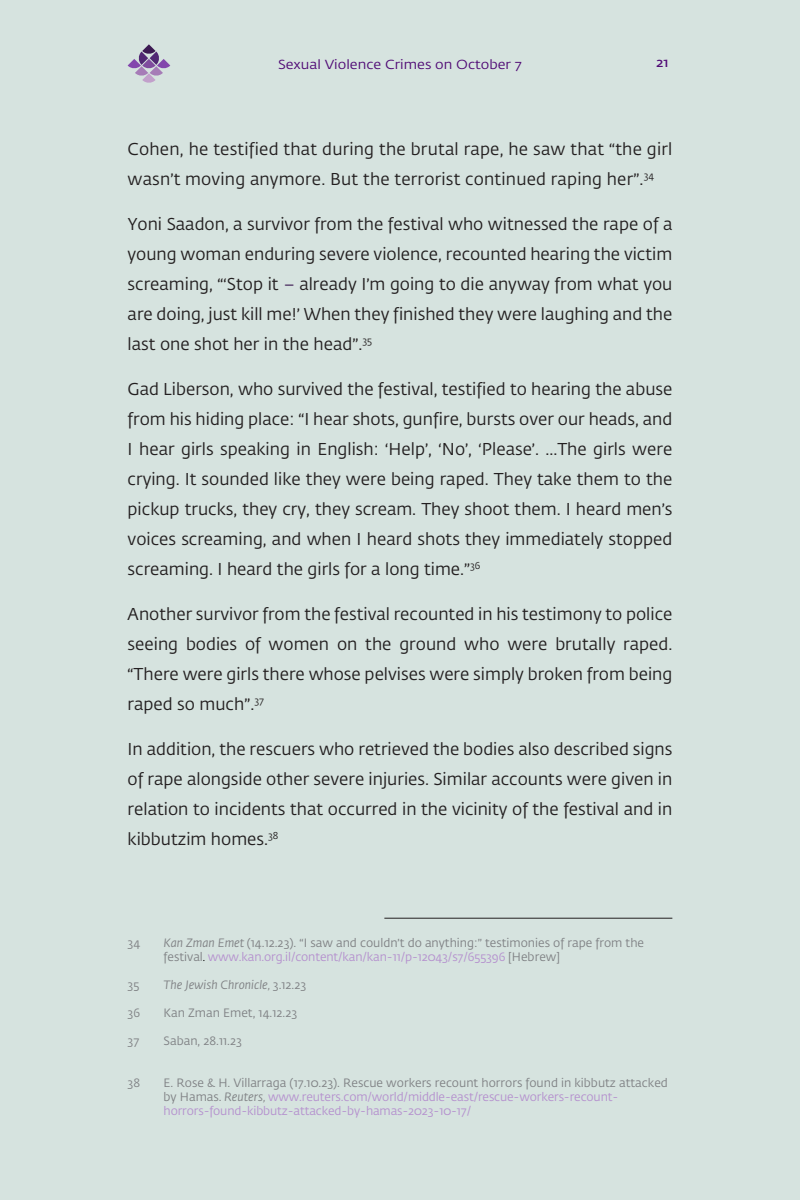
<style>
.page{position:relative;width:800px;height:1200px;background:#d6e3df}
.page>*{position:absolute;margin:0;border:0;box-sizing:border-box;transform-origin:0 0}
.t1{font:17px/30px "Fedra Sans H+L";color:#231f20;text-align:justify}
.t2{font:13px "Fedra Sans H+L";color:#510c76;scale:1.1 1}
.t3{font:600 13px "Fedra Sans H+L";color:#510c76;scale:1.1 1}
.t4{font:12px "Fedra Sans H+L";color:#808285}
.t5{font:12px "Fedra Sans H+L";letter-spacing:-.01em;color:#b591ce}
.t6{font:italic 12px "Fedra Sans H+L";color:#808285}
.t7{font:10px "Adobe Hebrew";color:#000}
.t8{font:9.9px "Fedra Sans H+L";color:#231f20}
.s1{font-size:17px}
.s2{color:#3c1a52}
.s3{font-style:italic}
.s4{color:#808285}
.s5{font-style:normal}
.s6{font-style:italic;color:#808285}
</style>
<div class="page">
<svg style="left:128px;top:44px;width:42px;height:39px"></svg>
<hr style="left:384px;top:918px;width:288px;height:1px;background:#231f20">
<p class="t2" style="left:278px;top:57px;width:223px">Sexual Violence Crimes on October 7</p>
<p class="t3" style="left:656px;top:55px;width:13px">21</p>
<p class="t1" style="left:128px;top:135px;width:546px">Cohen, he testified that during the brutal rape, he saw that “the girl</p>
<p class="t8" style="left:640px;top:170px;width:16px"><span class="s1">.</span>34</p>
<p class="t1" style="left:128px;top:165px;width:513px">wasn t’ moving anymore. But the terrorist continued raping her“</p>
<p class="t1" style="left:128px;top:210px;width:546px">Yoni Saadon a, survivor from the festival who witnessed the rape of a young woman enduring severe violence, recounted hearing the victim screaming, “‘Stop it <span class="s2">–</span> already m’ I going to die anyway from what you are doing, just kill me!’ When they finished they were laughing and the</p>
<p class="t8" style="left:358px;top:335px;width:15px"><span class="s1">.</span>35</p>
<p class="t1" style="left:128px;top:330px;width:232px">last one shot her in the head“</p>
<p class="t1" style="left:128px;top:375px;width:546px">Gad Liberson, who survived the festival, testified to hearing the abuse from his hiding place I“: hear shots, gunfire, bursts over our heads, and I hear girls speaking in English: ‘Help ,’ ‘No ,’ ‘Please .’ ...The girls were crying It. sounded like they were being raped. They take them to the pickup trucks, they cry, they scream. They shoot them I. heard men s’ voices screaming, and when I heard shots they immediately stopped</p>
<p class="t8" style="left:470px;top:560px;width:12px">36</p>
<p class="t1" style="left:128px;top:555px;width:344px">screaming I. heard the girls for a long time “.</p>
<p class="t1" style="left:128px;top:600px;width:546px;text-align:right">Another survivor from the festival recounted in his testimony to police raped.</p>
<p class="t1" style="left:128px;top:630px;width:546px;text-align:left">seeing<br>“There were girls there whose pelvises were simply broken from being raped so much .״</p>
<p class="t1" style="left:186px;top:630px;width:53px">bodies</p>
<p class="t1" style="left:245px;top:630px;width:17px">of</p>
<p class="t1" style="left:365px;top:630px;width:28px">the</p>
<p class="t1" style="left:399px;top:630px;width:58px">ground</p>
<p class="t1" style="left:464px;top:630px;width:37px">who</p>
<p class="t1" style="left:555px;top:630px;width:62px">brutally</p>
<p class="t1" style="left:269px;top:630px;width:62px">women</p>
<p class="t1" style="left:337px;top:630px;width:22px">on</p>
<p class="t1" style="left:507px;top:630px;width:42px">were</p>
<p class="t8" style="left:254px;top:695px;width:11px">37</p>
<p class="t1" style="left:128px;top:735px;width:546px">In addition, the rescuers who retrieved the bodies also described signs of rape alongside other severe injuries. Similar accounts were given in relation to incidents that occurred in the vicinity of the festival and in</p>
<p class="t8" style="left:264px;top:830px;width:16px"><span class="s1">.</span>38</p>
<p class="t1" style="left:128px;top:825px;width:138px">kibbutzim homes</p>
<p class="t4" style="left:128px;top:936px;width:14px">34</p>
<p class="t4" style="left:128px;top:978px;width:13px">35</p>
<p class="t4" style="left:164px;top:936px;width:482px"><span class="s3">Kan Zman Emet</span> (14.12.23 “.) I saw and couldn t’ do anything:” testimonies of rape from the</p>
<p class="t5" style="left:164px;top:950px;width:398px"><span class="s4">festival</span> www.kan.org /i l. content/kan/kan-11/p-12043/s7/655396 <span class="s4">[Hebrew[</span></p>
<p class="t7" style="left:203px;top:951px;width:4px">.</p>
<p class="t6" style="left:164px;top:978px;width:144px">The Jewish Chronicle, <span class="s5">3.12.23</span></p>
<p class="t4" style="left:128px;top:1006px;width:14px">36</p>
<p class="t4" style="left:164px;top:1006px;width:135px">Kan Zman Emet, 14.12.23</p>
<p class="t4" style="left:128px;top:1034px;width:13px">37</p>
<p class="t4" style="left:164px;top:1034px;width:80px">Saban, 28.11.23</p>
<p class="t4" style="left:128px;top:1076px;width:14px">38</p>
<p class="t4" style="left:164px;top:1076px;width:506px">.E Rose &amp; H. Villarraga (17.10.23 .) Rescue workers recount horrors found in kibbutz attacked</p>
<p class="t5" style="left:164px;top:1090px;width:456px"><span class="s4">by Hamas.</span> <span class="s6">Reuters,</span> www.reuters.com/world/middle-east/rescue-workers-recount-</p>
<p class="t5" style="left:164px;top:1104px;width:309px">horrors-found-kibbutz-attacked-by-hamas-2023-10-17/</p>
</div>
